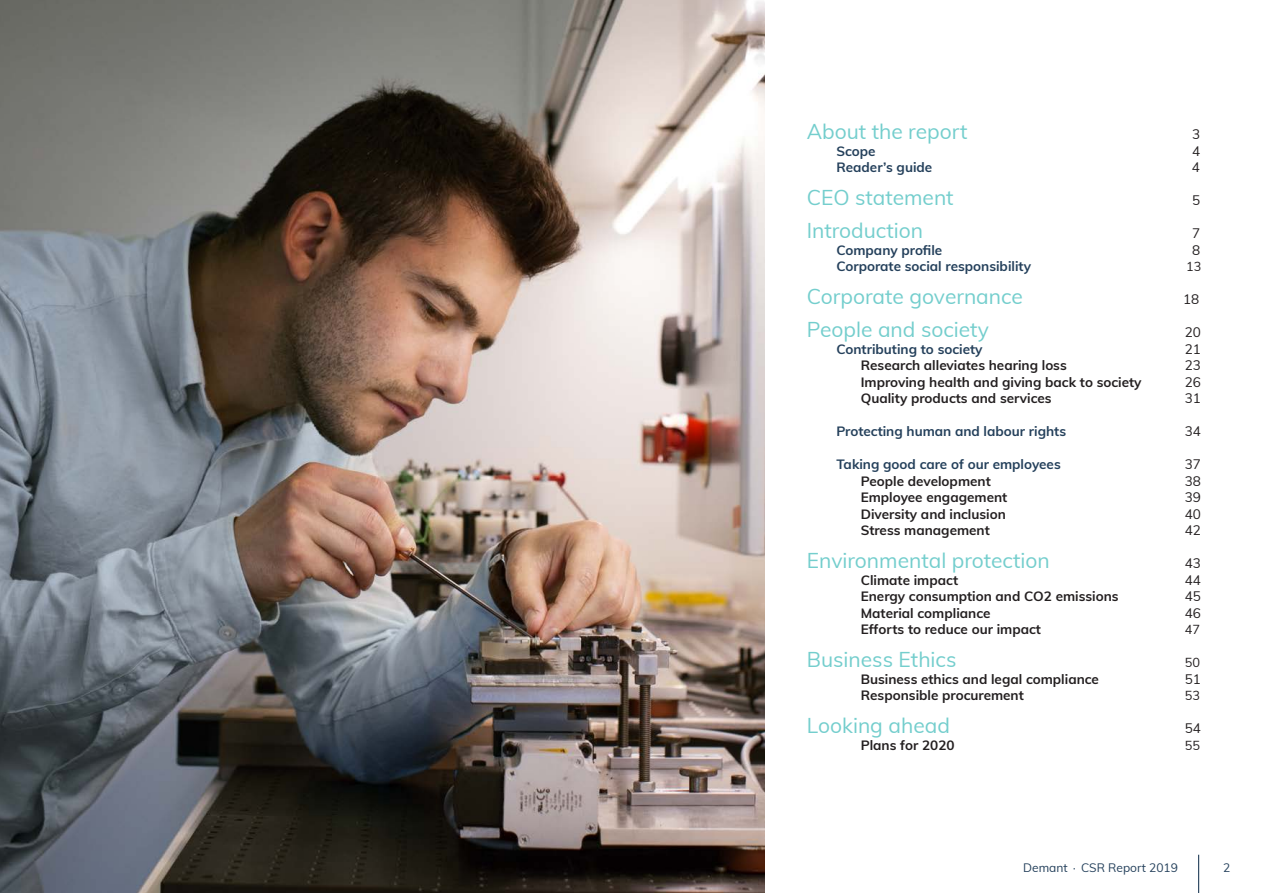
<style>
.page{position:relative;width:1263px;height:893px;background:#fff}
.page>*{position:absolute;margin:0;border:0;box-sizing:border-box;transform-origin:0 0}
.Mellem{font:21px "Muli";color:#74cecd}
.Bread{font:700 13.5px "Muli";color:#231f20}
.Bread-2{font:700 13.5px "Muli";color:#24405b}
.Mellem-2{font:700 13.5px "Muli";color:#231f20}
.Mellem-3{font:700 13.5px "Muli";color:#24405b}
.Mellem-4{font:13.5px "Muli";color:#231f20}
.Bread-3{font:13.5px "Muli";color:#231f20}
.Bread-4{font:12.75px "Muli";color:#231f20}
.Mellem-5{font:12.75px "Muli";color:#231f20}
.t1{font:12px "Muli";color:#24405b}
</style>
<div class="page">
<img style="left:0;top:0;width:764px;height:893px">
<hr style="left:1198px;top:855px;width:1px;height:38px;background:#24405b">
<p class="Mellem" style="left:807px;top:116px;width:162px">About the report</p>
<p class="Mellem-4" style="left:1192px;top:124px;width:10px">3</p>
<p class="Bread-2" style="left:836px;top:141px;width:41px">Scope</p>
<p class="Bread-3" style="left:1192px;top:141px;width:10px">4</p>
<p class="Bread-2" style="left:836px;top:157px;width:97px">Reader’s guide</p>
<p class="Bread-3" style="left:1192px;top:157px;width:10px">4</p>
<p class="Mellem" style="left:807px;top:182px;width:148px">CEO statement</p>
<p class="Mellem-4" style="left:1192px;top:190px;width:10px">5</p>
<p class="Mellem" style="left:807px;top:215px;width:118px">Introduction</p>
<p class="Mellem-4" style="left:1192px;top:223px;width:10px">7</p>
<p class="Bread-2" style="left:836px;top:240px;width:107px">Company profile</p>
<p class="Bread-3" style="left:1192px;top:240px;width:10px">8</p>
<p class="Bread-2" style="left:836px;top:256px;width:196px">Corporate social responsibility</p>
<p class="Bread-4" style="left:1186px;top:257px;width:17px">13</p>
<p class="Mellem" style="left:807px;top:281px;width:218px">Corporate governance</p>
<p class="Mellem-4" style="left:1183px;top:289px;width:18px">18</p>
<p class="Mellem" style="left:807px;top:314px;width:184px">People and society</p>
<p class="Mellem-4" style="left:1185px;top:322px;width:18px">20</p>
<p class="Mellem-3" style="left:836px;top:339px;width:148px">Contributing to society</p>
<p class="Mellem-4" style="left:1185px;top:339px;width:18px">21</p>
<p class="Bread" style="left:861px;top:355px;width:208px">Research alleviates hearing loss</p>
<p class="Bread-3" style="left:1185px;top:355px;width:18px">23</p>
<p class="Bread" style="left:861px;top:372px;width:282px">Improving health and giving back to society</p>
<p class="Bread-3" style="left:1185px;top:372px;width:18px">26</p>
<p class="Bread" style="left:861px;top:388px;width:192px">Quality products and services</p>
<p class="Bread-3" style="left:1185px;top:388px;width:18px">31</p>
<p class="Bread-2" style="left:836px;top:421px;width:231px">Protecting human and labour rights</p>
<p class="Bread-3" style="left:1185px;top:421px;width:18px">34</p>
<p class="Mellem-3" style="left:836px;top:454px;width:226px">Taking good care of our employees</p>
<p class="Mellem-4" style="left:1185px;top:454px;width:18px">37</p>
<p class="Bread" style="left:861px;top:471px;width:132px">People development</p>
<p class="Bread-3" style="left:1185px;top:471px;width:18px">38</p>
<p class="Bread" style="left:861px;top:487px;width:148px">Employee engagement</p>
<p class="Bread-3" style="left:1185px;top:487px;width:18px">39</p>
<p class="Bread" style="left:861px;top:504px;width:147px">Diversity and inclusion</p>
<p class="Bread-3" style="left:1185px;top:504px;width:18px">40</p>
<p class="Bread" style="left:861px;top:520px;width:131px">Stress management</p>
<p class="Bread-3" style="left:1185px;top:520px;width:18px">42</p>
<p class="Mellem" style="left:807px;top:545px;width:244px">Environmental protection</p>
<p class="Mellem-4" style="left:1185px;top:553px;width:18px">43</p>
<p class="Mellem-2" style="left:861px;top:570px;width:99px">Climate impact</p>
<p class="Mellem-4" style="left:1185px;top:570px;width:18px">44</p>
<p class="Mellem-2" style="left:861px;top:586px;width:259px">Energy consumption and CO2 emissions</p>
<p class="Mellem-4" style="left:1185px;top:586px;width:18px">45</p>
<p class="Mellem-2" style="left:861px;top:603px;width:131px">Material compliance</p>
<p class="Mellem-4" style="left:1185px;top:603px;width:18px">46</p>
<p class="Mellem-2" style="left:861px;top:619px;width:182px">Efforts to reduce our impact</p>
<p class="Mellem-5" style="left:1185px;top:620px;width:17px">47</p>
<p class="Mellem" style="left:807px;top:644px;width:151px">Business Ethics</p>
<p class="Mellem-5" style="left:1185px;top:653px;width:17px">50</p>
<p class="Bread" style="left:861px;top:669px;width:240px">Business ethics and legal compliance</p>
<p class="Bread-3" style="left:1185px;top:669px;width:18px">51</p>
<p class="Bread" style="left:861px;top:685px;width:165px">Responsible procurement</p>
<p class="Bread-4" style="left:1185px;top:686px;width:17px">53</p>
<p class="Mellem" style="left:807px;top:710px;width:145px">Looking ahead</p>
<p class="Mellem-4" style="left:1185px;top:718px;width:18px">54</p>
<p class="Bread" style="left:861px;top:735px;width:95px">Plans for 2020</p>
<p class="Bread-4" style="left:1185px;top:736px;width:17px">55</p>
<p class="t1" style="left:1023px;top:859px;width:156px">Demant ∙ CSR Report 2019</p>
<p class="t1" style="left:1223px;top:859px;width:9px">2</p>
</div>
